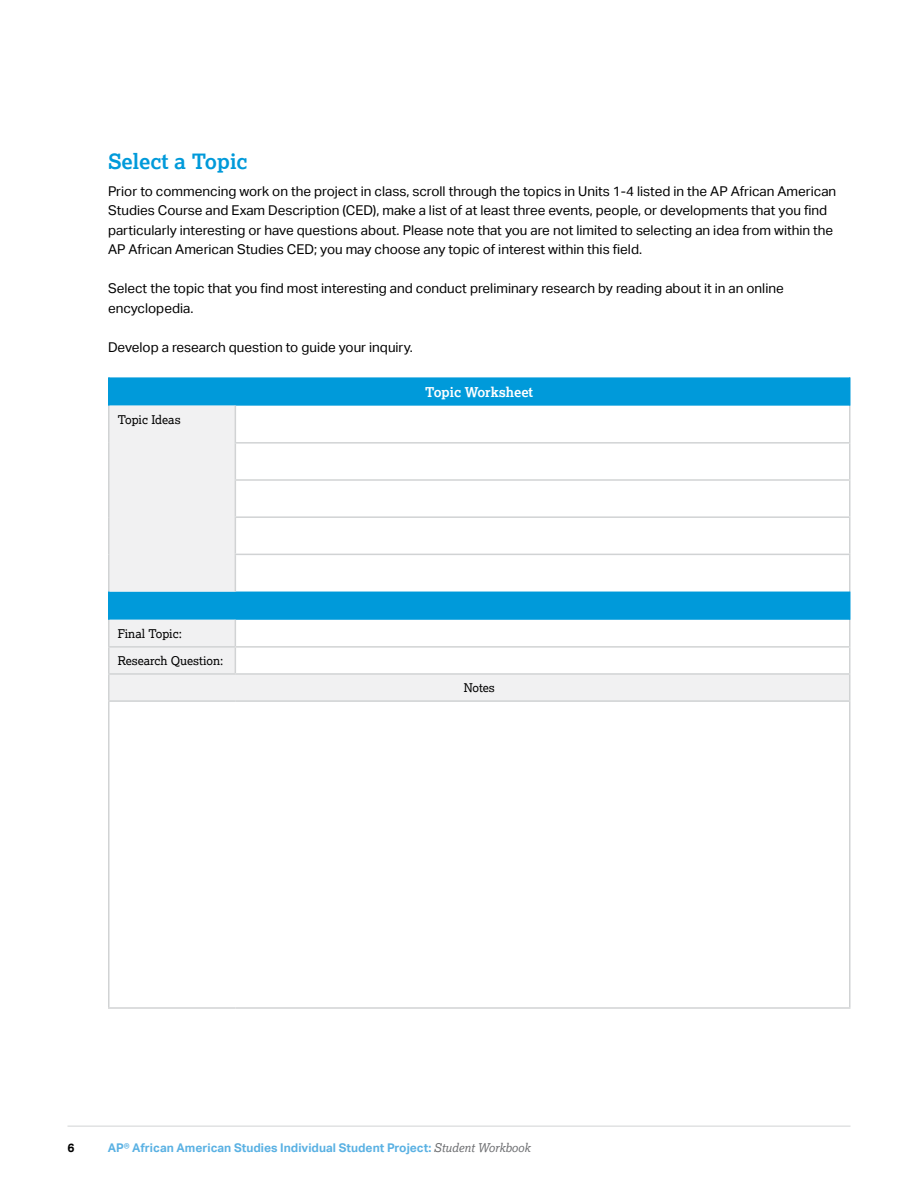
<style>
.page{position:relative;width:918px;height:1188px;background:#fff}
.page>*{position:absolute;margin:0;border:0;box-sizing:border-box;transform-origin:0 0}
.t1{font:700 21px "Lexia";color:#009ada}
.t2{font:13.5px/19.5px "Aktiv Grotesk";color:#000}
.t3{font:700 13.5px "Lexia";color:#fff}
.t4{font:700 12px "Aktiv Grotesk";color:#5ab1e3}
.t5{font:12px "Lexia";color:#000}
.t6{font:700 12px "Aktiv Grotesk";color:#000}
.s1{font-family:"Lexia";font-weight:400;font-style:italic;color:#6d6e71}
</style>
<div class="page">
<hr style="left:68px;top:1126px;width:782px;height:1px;background:#d1d3d4">
<svg style="left:110px;top:377px;width:739px;height:243px"></svg>
<div style="left:109px;top:674px;width:741px;height:27px;background:#f1f1f2"></div>
<hr style="left:108px;top:406px;width:2px;height:37px;background:#d1d3d4">
<hr style="left:849px;top:406px;width:1px;height:36px;background:#d1d3d4">
<hr style="left:108px;top:443px;width:2px;height:37px;background:#d1d3d4">
<hr style="left:849px;top:444px;width:1px;height:35px;background:#d1d3d4">
<hr style="left:108px;top:480px;width:2px;height:37px;background:#d1d3d4">
<hr style="left:849px;top:481px;width:1px;height:35px;background:#d1d3d4">
<hr style="left:108px;top:517px;width:2px;height:37px;background:#d1d3d4">
<hr style="left:849px;top:518px;width:1px;height:36px;background:#d1d3d4">
<hr style="left:108px;top:554px;width:2px;height:38px;background:#d1d3d4">
<hr style="left:849px;top:555px;width:1px;height:37px;background:#d1d3d4">
<hr style="left:108px;top:646px;width:127px;height:2px;background:#d1d3d4">
<hr style="left:235px;top:442px;width:615px;height:2px;background:#d1d3d4">
<hr style="left:235px;top:479px;width:615px;height:2px;background:#d1d3d4">
<hr style="left:235px;top:516px;width:615px;height:2px;background:#d1d3d4">
<hr style="left:235px;top:554px;width:615px;height:1px;background:#d1d3d4">
<hr style="left:108px;top:620px;width:2px;height:26px;background:#d1d3d4">
<hr style="left:108px;top:648px;width:2px;height:25px;background:#d1d3d4">
<hr style="left:235px;top:646px;width:615px;height:2px;background:#d1d3d4">
<svg style="left:109px;top:406px;width:127px;height:267px"></svg>
<hr style="left:108px;top:675px;width:2px;height:25px;background:#d1d3d4">
<hr style="left:108px;top:702px;width:2px;height:305px;background:#d1d3d4">
<hr style="left:849px;top:702px;width:1px;height:305px;background:#d1d3d4">
<hr style="left:108px;top:1007px;width:127px;height:2px;background:#d1d3d4">
<hr style="left:235px;top:1007px;width:615px;height:2px;background:#d1d3d4">
<hr style="left:108px;top:673px;width:127px;height:2px;background:#d1d3d4">
<hr style="left:235px;top:673px;width:615px;height:2px;background:#d1d3d4">
<hr style="left:108px;top:700px;width:127px;height:2px;background:#d1d3d4">
<hr style="left:235px;top:700px;width:615px;height:2px;background:#d1d3d4">
<hr style="left:108px;top:377px;width:2px;height:29px;background:#009ada">
<svg style="left:849px;top:377px;width:1px;height:29px"></svg>
<hr style="left:108px;top:592px;width:2px;height:28px;background:#009ada">
<svg style="left:849px;top:592px;width:1px;height:108px"></svg>
<h3 class="t1" style="left:108px;top:148px;width:141px">Select a Topic</h3>
<p class="t2" style="left:108px;top:182px;width:730px">Prior to commencing work on the project in class, scroll through the topics in Units 1-4 listed in the AP African American Studies Course and Exam Description (CED), make a list of at least three events, people, or developments that you find particularly interesting or have questions about. Please note that you are not limited to selecting an idea from within the AP African American Studies CED; you may choose any topic of interest within this field.</p>
<p class="t2" style="left:108px;top:279px;width:677px">Select the topic that you find most interesting and conduct preliminary research by reading about it in an online encyclopedia.</p>
<p class="t2" style="left:108px;top:337px;width:306px">Develop a research question to guide your inquiry.</p>
<h4 class="t3" style="left:425px;top:383px;width:109px">Topic Worksheet</h4>
<p class="t5" style="left:118px;top:412px;width:64px">Topic Ideas</p>
<p class="t5" style="left:118px;top:626px;width:66px">Final Topic:</p>
<p class="t5" style="left:118px;top:653px;width:107px">Research Question:</p>
<p class="t5" style="left:464px;top:680px;width:32px">Notes</p>
<p class="t6" style="left:68px;top:1141px;width:9px">6</p>
<p class="t4" style="left:108px;top:1141px;width:424px">AP® African American Studies Individual Student Project: <span class="s1">Student Workbook</span></p>
</div>
